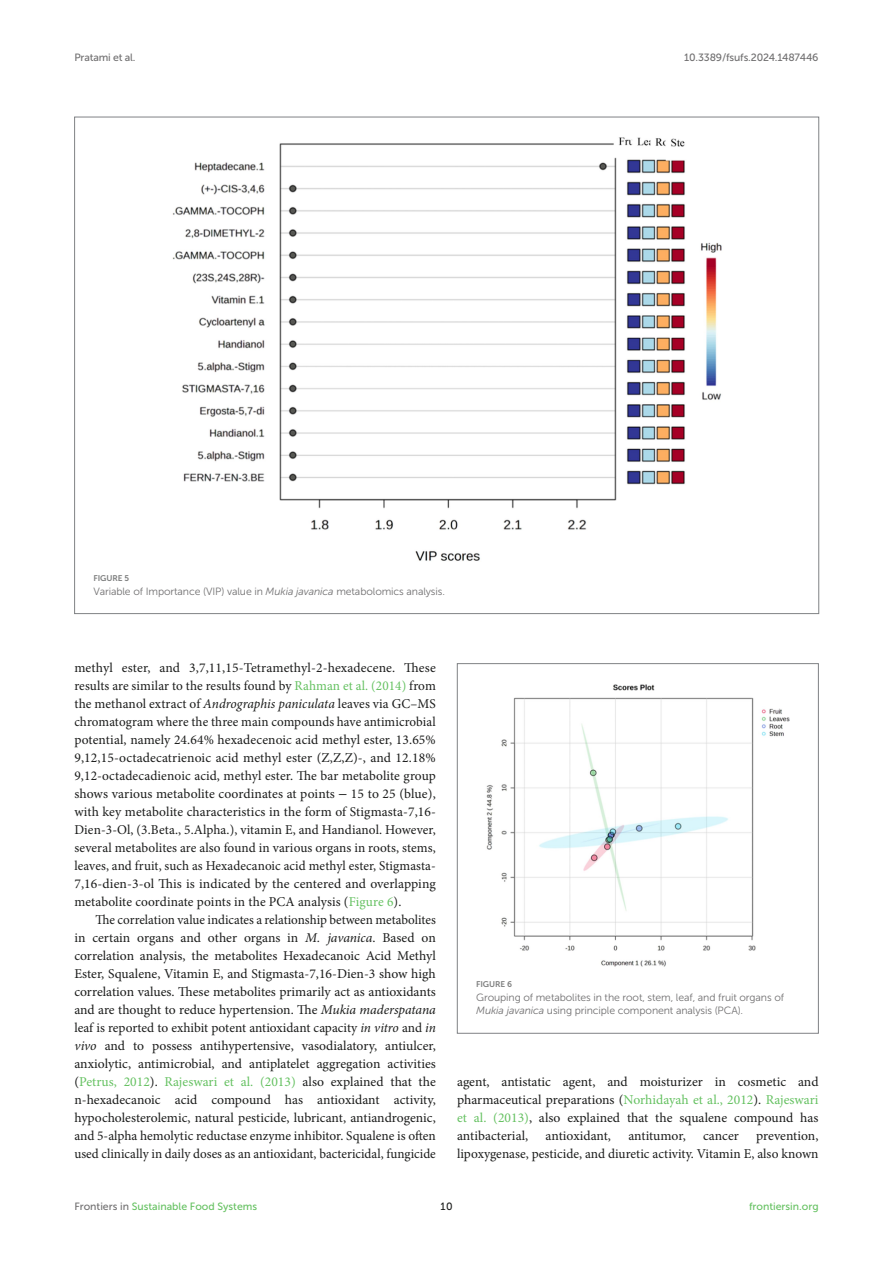
<style>
.page{position:relative;width:893px;height:1263px;background:#fff}
.page>*{position:absolute;margin:0;border:0;box-sizing:border-box;transform-origin:0 0}
.TEXT{font:13.5px/18px "Minion Pro";color:#1b1c1b;text-align:justify}
.FIG_LEG{font:10.5px/13.5px "Museo Sans 300";letter-spacing:-.01em;color:#706f70}
.t1{font:10.5px "Museo Sans 500";color:#65c161}
.t2{font:10.5px "Museo Sans 500";letter-spacing:-.015em;color:#706f70}
.t3{font:10.5px "Museo Sans 500";color:#1b1c1b}
.FIG_HD{font:8.25px "Museo Sans 700";letter-spacing:-.01em;color:#7e7f7f}
.s1{font-style:italic}
.s2{color:#65c161}
.s3{font-family:"STIX General"}
.s4{color:#706f70}
</style>
<div class="page">
<img style="left:172px;top:137px;width:550px;height:424px">
<img style="left:486px;top:684px;width:304px;height:283px">
<div style="left:457px;top:663px;width:362px;height:370px;border:1px solid #808285"></div>
<p class="t2" style="left:74px;top:51px;width:63px">Pratami et al.</p>
<p class="t2" style="left:684px;top:51px;width:136px">10.3389/fsufs.2024.1487446</p>
<p class="FIG_HD" style="left:94px;top:574px;width:37px">FIGURE 5</p>
<p class="FIG_LEG" style="left:94px;top:584px;width:353px">Variable of Importance (VIP) value in <span class="s1">Mukia javanica</span> metabolomics analysis.</p>
<p class="TEXT" style="left:74px;top:659px;width:363px">methyl ester, and 3,7,11,15-Tetramethyl-2-hexadecene. These results are similar to the results found by <span class="s2">Rahman et al. (2014)</span> from the methanol extract of <span class="s1">Andrographis paniculata</span> leaves via GC–MS chromatogram where the three main compounds have antimicrobial potential, namely 24.64% hexadecenoic acid methyl ester, 13.65% 9,12,15-octadecatrienoic acid methyl ester (Z,Z,Z)-, and 12.18% 9,12-octadecadienoic acid, methyl ester. The bar metabolite group shows various metabolite coordinates at points <span class="s3">−</span> 15 to 25 (blue), with key metabolite characteristics in the form of Stigmasta-7,16- Dien-3-Ol, (3.Beta., 5.Alpha.), vitamin E, and Handianol. However, several metabolites are also found in various organs in roots, stems, leaves, and fruit, such as Hexadecanoic acid methyl ester, Stigmasta-7,16-dien-3-ol This is indicated by the centered and overlapping metabolite coordinate points in the PCA analysis (<span class="s2">Figure 6</span>).</p>
<p class="TEXT" style="left:74px;top:911px;width:363px;text-indent:21px">The correlation value indicates a relationship between metabolites in certain organs and other organs in <span class="s1">M. javanica</span>. Based on correlation analysis, the metabolites Hexadecanoic Acid Methyl Ester, Squalene, Vitamin E, and Stigmasta-7,16-Dien-3 show high correlation values. These metabolites primarily act as antioxidants and are thought to reduce hypertension. The <span class="s1">Mukia maderspatana </span>leaf is reported to exhibit potent antioxidant capacity <span class="s1">in vitro</span> and <span class="s1">in vivo</span> and to possess antihypertensive, vasodialatory, antiulcer, anxiolytic, antimicrobial, and antiplatelet aggregation activities (<span class="s2">Petrus, 2012</span>). <span class="s2">Rajeswari et al. (2013)</span> also explained that the n-hexadecanoic acid compound has antioxidant activity, hypocholesterolemic, natural pesticide, lubricant, antiandrogenic, and 5-alpha hemolytic reductase enzyme inhibitor. Squalene is often used clinically in daily doses as an antioxidant, bactericidal, fungicide</p>
<p class="FIG_HD" style="left:476px;top:980px;width:37px">FIGURE 6</p>
<p class="FIG_LEG" style="left:476px;top:990px;width:309px">Grouping of metabolites in the root, stem, leaf, and fruit organs of<br><span class="s1">Mukia javanica</span> using principle component analysis (PCA).</p>
<p class="TEXT" style="left:457px;top:1073px;width:363px">agent, antistatic agent, and moisturizer in cosmetic and pharmaceutical preparations (<span class="s2">Norhidayah et al., 2012</span>). <span class="s2">Rajeswari et al. (2013)</span>, also explained that the squalene compound has antibacterial,</p>
<p class="TEXT" style="left:546px;top:1127px;width:67px">antioxidant,</p>
<p class="TEXT" style="left:628px;top:1127px;width:59px">antitumor,</p>
<p class="TEXT" style="left:703px;top:1127px;width:37px">cancer</p>
<p class="TEXT" style="left:457px;top:1127px;width:363px;text-align:right">prevention,<br>lipoxygenase, pesticide, and diuretic activity. Vitamin E, also known</p>
<p class="t1" style="left:74px;top:1200px;width:184px"><span class="s4">Frontiers in</span> Sustainable Food Systems</p>
<p class="t3" style="left:440px;top:1200px;width:14px">10</p>
<p class="t1" style="left:749px;top:1200px;width:71px">frontiersin.org</p>
</div>
